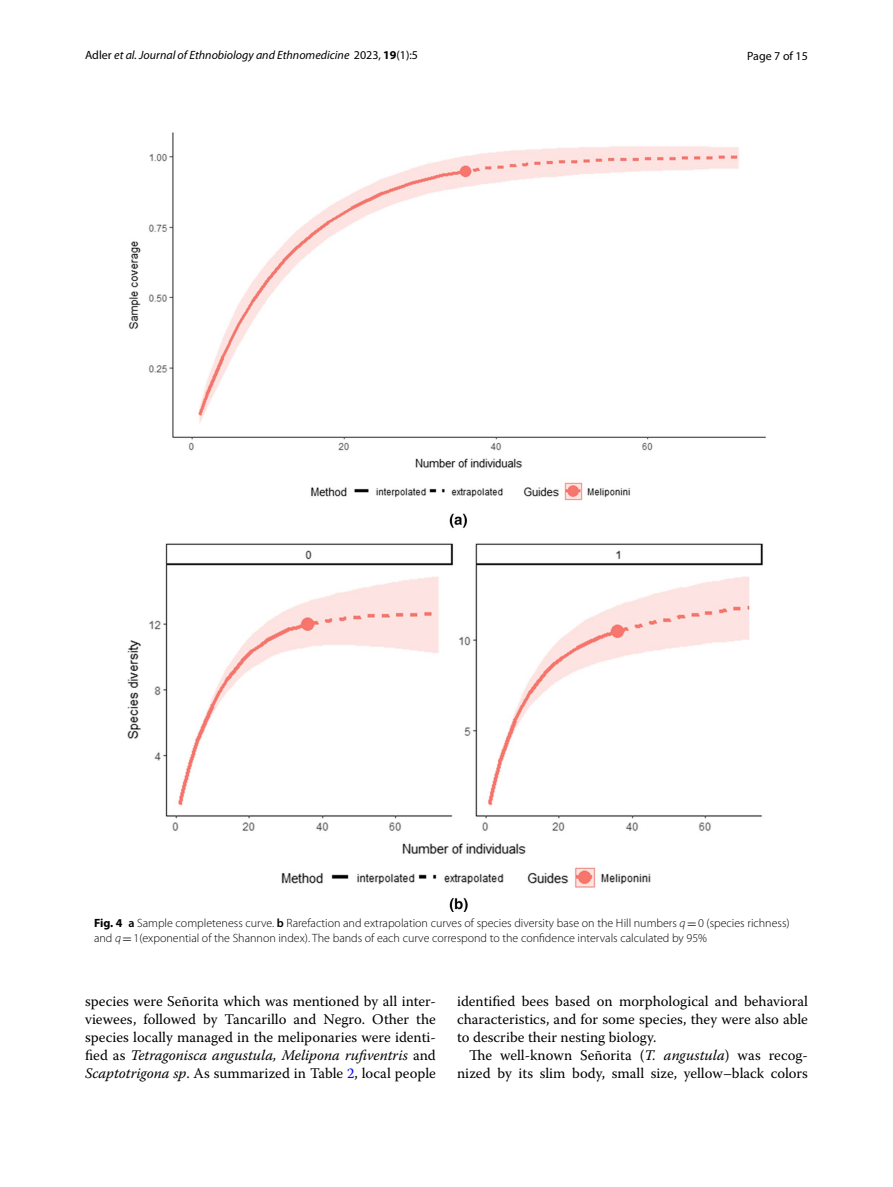
<style>
.page{position:relative;width:893px;height:1187px;background:#fff}
.page>*{position:absolute;margin:0;border:0;box-sizing:border-box;transform-origin:0 0}
.t1{font:14.7px/18px "Warnock Pro";color:#000;text-align:justify}
.t2{font:300 12px/15px "Myriad Pro";color:#000}
.t3{font:italic 12px "Myriad Pro";color:#000}
.t4{font:12px "Myriad Pro";color:#000}
.s1{font-style:normal}
.s2{font-weight:700;font-style:normal}
.s3{font-weight:700}
.s4{font-weight:600}
.s5{font-style:italic}
.s6{font-family:"MTSY";font-weight:400}
.s7{color:#00f}
</style>
<div class="page">
<img style="left:128px;top:133px;width:637px;height:778px">
<p class="t3" style="left:85px;top:48px;width:335px"><span class="s1">Adler</span> et al. Journal of Ethnobiology and Ethnomedicine <span class="s1">2023,</span> <span class="s2">19</span><span class="s1">(1):5</span></p>
<p class="t4" style="left:747px;top:48px;width:62px">Page 7 of 15</p>
<p class="t2" style="left:94px;top:915px;width:697px"><span class="s3">Fig. 4</span> <span class="s4">a</span> Sample completeness curve. <span class="s4">b</span> Rarefaction and extrapolation curves of species diversity base on the Hill numbers <span class="s5">q</span><span class="s6">=</span>0 (species richness) and <span class="s5">q</span><span class="s6">=</span>1(exponential of the Shannon index). The bands of each curve correspond to the confidence intervals calculated by 95%</p>
<p class="t1" style="left:85px;top:991px;width:352px">species were Señorita which was mentioned by all inter&shy;viewees, followed by Tancarillo and Negro. Other the species locally managed in the meliponaries were identi&shy;fied as <span class="s5">Tetragonisca angustula, Melipona rufiventris</span> and <span class="s5">Scaptotrigona sp</span>. As summarized in Table <span class="s7">2</span>, local people</p>
<p class="t1" style="left:457px;top:991px;width:352px">identified bees based on morphological and behavioral characteristics, and for some species, they were also able to describe their nesting biology.</p>
<p class="t1" style="left:457px;top:1045px;width:352px;text-align:right">The well-known Señorita (<span class="s5">T. angustula</span>) was recog&shy;nized by its slim body, small size, yellow–black colors</p>
</div>
